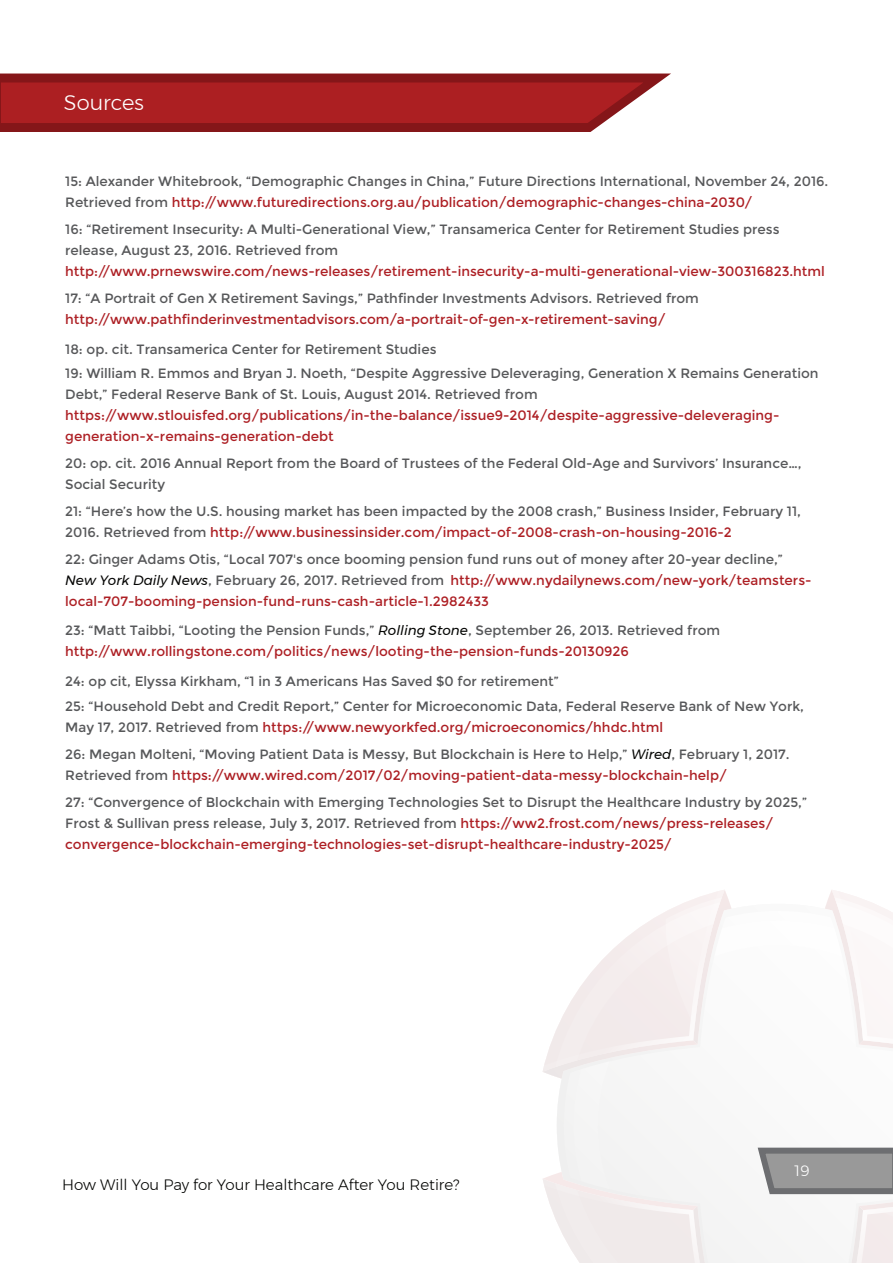
<style>
.page{position:relative;width:893px;height:1263px;background:#fff}
.page>*{position:absolute;margin:0;border:0;box-sizing:border-box;transform-origin:0 0}
.t1{font:300 21px "Montserrat";color:#fff}
.t2{font:300 15px "Montserrat";color:#040503}
.t3{font:300 15px "Montserrat";color:#fff}
.t4{font:13.5px/21px "Montserrat";color:#57585a}
.t5{font:13.5px/21px "Montserrat";color:#ad1f24}
.s1{color:#ad1f24}
.s2{font-style:italic;color:#050504}
.s3{color:#57585a}
.s4{font-style:italic;color:#040503}
</style>
<div class="page">
<svg style="left:543px;top:890px;width:313px;height:327px"></svg>
<svg style="left:557px;top:904px;width:332px;height:332px"></svg>
<svg style="left:564px;top:911px;width:329px;height:343px"></svg>
<svg style="left:574px;top:921px;width:319px;height:342px;fill:#f7f6f6"></svg>
<svg style="left:754px;top:1145px;width:139px;height:118px"></svg>
<svg style="left:0;top:73px;width:671px;height:59px;background:#a52b2e"></svg>
<h1 class="t1" style="left:64px;top:89px;width:81px">Sources</h1>
<p class="t4" style="left:65px;top:170px;width:765px">15: Alexander Whitebrook, “Demographic Changes in China,” Future Directions International, November 24, 2016.<br>Retrieved from <span class="s1">http://www.futuredirections.org.au/publication/demographic-changes-china-2030/</span></p>
<p class="t4" style="left:65px;top:218px;width:716px">16: “Retirement Insecurity: A Multi-Generational View,” Transamerica Center for Retirement Studies press release, August 23, 2016. Retrieved from</p>
<p class="t5" style="left:65px;top:260px;width:761px">http://www.prnewswire.com/news-releases/retirement-insecurity-a-multi-generational-view-300316823.html</p>
<p class="t4" style="left:65px;top:287px;width:635px">17: “A Portrait of Gen X Retirement Savings,” Pathfinder Investments Advisors. Retrieved from</p>
<p class="t5" style="left:65px;top:308px;width:602px">http://www.pathfinderinvestmentadvisors.com/a-portrait-of-gen-x-retirement-saving/</p>
<p class="t4" style="left:65px;top:337px;width:755px;line-height:24px">18: op. cit. Transamerica Center for Retirement Studies<br>19: William R. Emmos and Bryan J. Noeth, “Despite Aggressive Deleveraging, Generation X Remains Generation</p>
<p class="t4" style="left:65px;top:383px;width:474px">Debt,” Federal Reserve Bank of St. Louis, August 2014. Retrieved from</p>
<p class="t5" style="left:65px;top:404px;width:716px">https://www.stlouisfed.org/publications/in-the-balance/issue9-2014/despite-aggressive-deleveraging&shy;generation-x-remains-generation-debt</p>
<p class="t4" style="left:65px;top:452px;width:738px">20: op. cit. 2016 Annual Report from the Board of Trustees of the Federal Old-Age and Survivors’ Insurance…,<br>Social Security</p>
<p class="t4" style="left:65px;top:500px;width:737px">21: “Here’s how the U.S. housing market has been impacted by the 2008 crash,” Business Insider, February 11,<br>2016. Retrieved from <span class="s1">http://www.businessinsider.com/impact-of-2008-crash-on-housing-2016-2</span></p>
<p class="t4" style="left:65px;top:548px;width:748px">22: Ginger Adams Otis, “Local 707's once booming pension fund runs out of money after 20-year decline,”<br><span class="s2">New York Daily News</span>, February 26, 2017. Retrieved from <span class="s1">http://www.nydailynews.com/new-york/teamsters&shy;local-707-booming-pension-fund-runs-cash-article-1.2982433</span></p>
<p class="t5" style="left:65px;top:619px;width:656px"><span class="s3">23: “Matt Taibbi, “Looting the Pension Funds,”</span> <span class="s4">Rolling Stone</span><span class="s3">, September 26, 2013. Retrieved from </span>http://www.rollingstone.com/politics/news/looting-the-pension-funds-20130926</p>
<p class="t4" style="left:65px;top:668px;width:740px;line-height:25.5px">24: op cit, Elyssa Kirkham, “1 in 3 Americans Has Saved $0 for retirement”<br>25: “Household Debt and Credit Report,” Center for Microeconomic Data, Federal Reserve Bank of New York,</p>
<p class="t4" style="left:65px;top:714px;width:726px;line-height:26.7px">May 17, 2017. Retrieved from <span class="s1">https://www.newyorkfed.org/microeconomics/hhdc.html<br></span>26: Megan Molteni, “Moving Patient Data is Messy, But Blockchain is Here to Help,” <span class="s4">Wired</span>, February 1, 2017.</p>
<p class="t4" style="left:65px;top:762px;width:743px;line-height:27px">Retrieved from <span class="s1">https://www.wired.com/2017/02/moving-patient-data-messy-blockchain-help/<br></span>27: “Convergence of Blockchain with Emerging Technologies Set to Disrupt the Healthcare Industry by 2025,”</p>
<p class="t5" style="left:65px;top:813px;width:710px"><span class="s3">Frost &amp; Sullivan press release, July 3, 2017. Retrieved from</span> https://ww2.frost.com/news/press-releases/ convergence-blockchain-emerging-technologies-set-disrupt-healthcare-industry-2025/</p>
<p class="t2" style="left:62px;top:1175px;width:399px">How Will You Pay for Your Healthcare After You Retire?</p>
<p class="t3" style="left:795px;top:1161px;width:16px">19</p>
</div>
